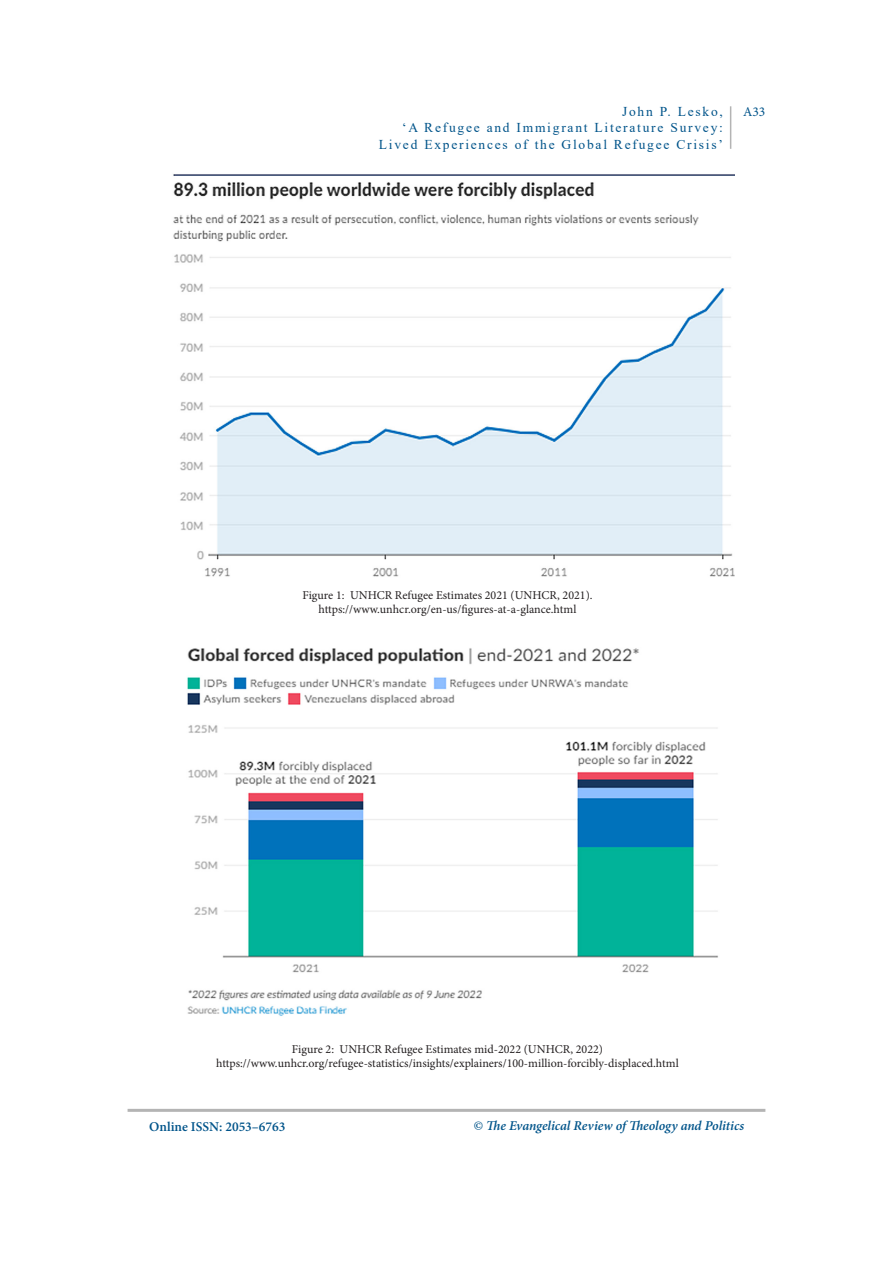
<style>
.page{position:relative;width:893px;height:1263px;background:#fff}
.page>*{position:absolute;margin:0;border:0;box-sizing:border-box;transform-origin:0 0}
.t1{font:13.5px/16.5px "Times New Roman";letter-spacing:.13em;color:#01548a;text-align:right}
.t2{font:italic 600 13.5px "Minion Pro";letter-spacing:-.005em;color:#01548a}
.t3{font:600 13.5px "Minion Pro";color:#01548a}
.TER_Article_Page_Num{font:13.5px "Minion Pro";color:#01548a}
.t4{font:12px "Minion Pro";color:#231f20}
.s1{font-style:normal}
</style>
<div class="page">
<hr style="left:128px;top:1109px;width:637px;height:3px;background:#b4b4b4">
<hr style="left:730px;top:106px;width:1px;height:43px;background:#b4b4b4">
<img style="left:173px;top:174px;width:561px;height:403px">
<img style="left:187px;top:648px;width:531px;height:368px">
<p class="t1" style="left:379px;top:102px;width:345px">John P. Lesko,<br>‘A Refugee and Immigrant Literature Survey:<br>Lived Experiences of the Global Refugee Crisis’</p>
<p class="TER_Article_Page_Num" style="left:743px;top:103px;width:24px">A33</p>
<p class="t4" style="left:302px;top:587px;width:292px">Figure 1: UNHCR Refugee Estimates 2021 (UNHCR, 2021).</p>
<p class="t4" style="left:318px;top:601px;width:259px">https://www.unhcr.org/en-us/figures-at-a-glance.html</p>
<p class="t4" style="left:292px;top:1041px;width:313px">Figure 2: UNHCR Refugee Estimates mid-2022 (UNHCR, 2022)</p>
<p class="t4" style="left:216px;top:1055px;width:464px">https://www.unhcr.org/refugee-statistics/insights/explainers/100-million-forcibly-displaced.html</p>
<p class="t3" style="left:149px;top:1117px;width:138px">Online ISSN: 2053–6763</p>
<p class="t2" style="left:474px;top:1117px;width:272px"><span class="s1">©</span> The Evangelical Review of Theology and Politics</p>
</div>
